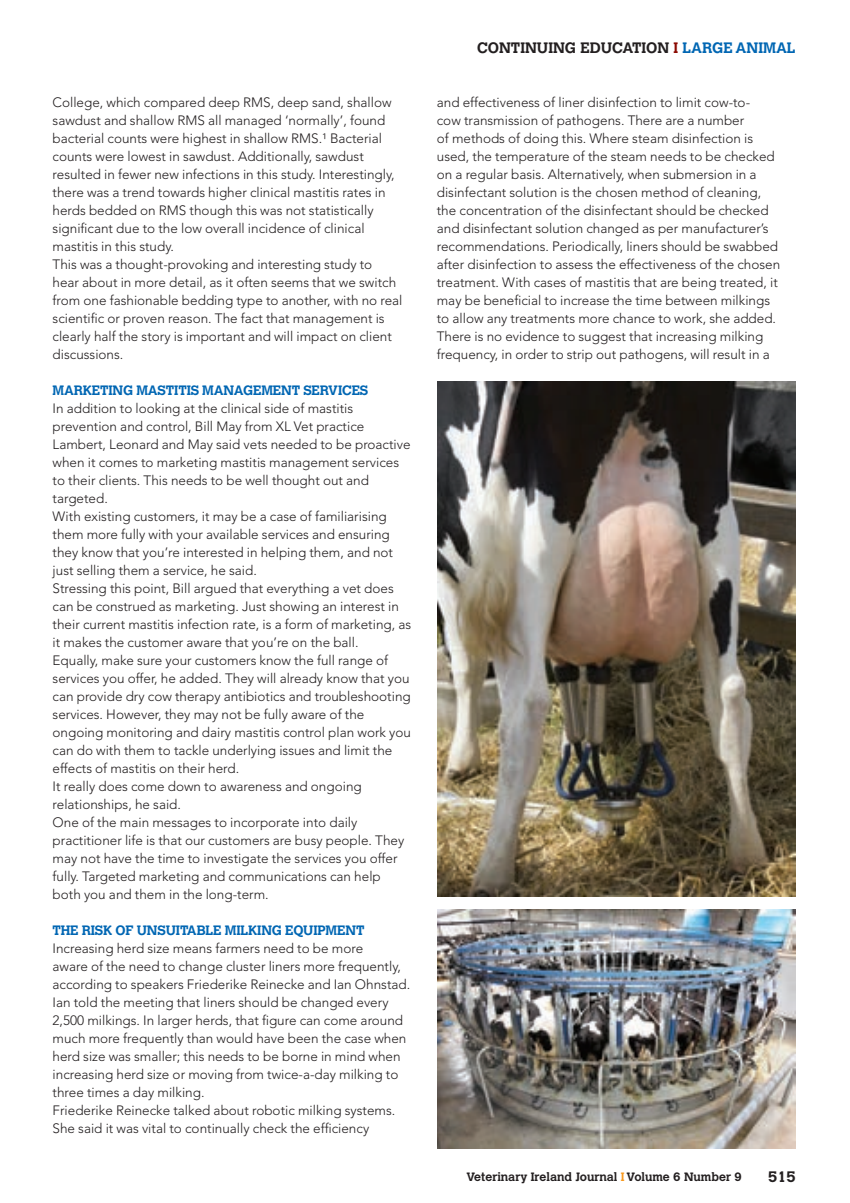
<style>
.page{position:relative;width:850px;height:1203px;background:#fff}
.page>*{position:absolute;margin:0;border:0;box-sizing:border-box;transform-origin:0 0}
.t1{font:700 15px "Calvert";color:#231f20}
.t2{font:300 13.5px/18px "Avenir";color:#231f20}
.t3{font:700 13.5px "Calvert";letter-spacing:-.01em;color:#0166b3}
.t4{font:700 12px "Calvert";color:#231f20}
.s1{color:#8b0a02}
.s2{color:#0166b3}
.s3{color:#f7981d}
</style>
<div class="page">
<img style="left:437px;top:381px;width:358px;height:515px">
<img style="left:437px;top:909px;width:358px;height:239px">
<p class="t2" style="left:53px;top:93px;width:351px">College, which compared deep RMS, deep sand, shallow sawdust and shallow RMS all managed ‘normally’, found bacterial counts were highest in shallow RMS.¹ Bacterial counts were lowest in sawdust. Additionally, sawdust resulted in fewer new infections in this study. Interestingly, there was a trend towards higher clinical mastitis rates in herds bedded on RMS though this was not statistically significant due to the low overall incidence of clinical mastitis in this study.<br>This was a thought-provoking and interesting study to<br>hear about in more detail, as it often seems that we switch from one fashionable bedding type to another, with no real scientific or proven reason. The fact that management is clearly half the story is important and will impact on client discussions.</p>
<p class="t3" style="left:53px;top:381px;width:317px">MARKETING MASTITIS MANAGEMENT SERVICES</p>
<p class="t2" style="left:53px;top:399px;width:360px">In addition to looking at the clinical side of mastitis prevention and control, Bill May from XL Vet practice Lambert, Leonard and May said vets needed to be proactive when it comes to marketing mastitis management services to their clients. This needs to be well thought out and targeted.<br>With existing customers, it may be a case of familiarising them more fully with your available services and ensuring they know that you’re interested in helping them, and not just selling them a service, he said.<br>Stressing this point, Bill argued that everything a vet does can be construed as marketing. Just showing an interest in their current mastitis infection rate, is a form of marketing, as it makes the customer aware that you’re on the ball.<br>Equally, make sure your customers know the full range of services you offer, he added. They will already know that you can provide dry cow therapy antibiotics and troubleshooting services. However, they may not be fully aware of the ongoing monitoring and dairy mastitis control plan work you can do with them to tackle underlying issues and limit the effects of mastitis on their herd.<br>It really does come down to awareness and ongoing relationships, he said.<br>One of the main messages to incorporate into daily practitioner life is that our customers are busy people. They may not have the time to investigate the services you offer fully. Targeted marketing and communications can help both you and them in the long-term.</p>
<p class="t3" style="left:53px;top:921px;width:313px">THE RISK OF UNSUITABLE MILKING EQUIPMENT</p>
<p class="t2" style="left:53px;top:939px;width:359px">Increasing herd size means farmers need to be more<br>aware of the need to change cluster liners more frequently, according to speakers Friederike Reinecke and Ian Ohnstad.<br>Ian told the meeting that liners should be changed every 2,500 milkings. In larger herds, that figure can come around much more frequently than would have been the case when herd size was smaller; this needs to be borne in mind when increasing herd size or moving from twice-a-day milking to three times a day milking.<br>Friederike Reinecke talked about robotic milking systems.<br>She said it was vital to continually check the efficiency</p>
<p class="t1" style="left:477px;top:38px;width:320px">CONTINUING EDUCATION <span class="s1">I</span> <span class="s2">LARGE ANIMAL</span></p>
<p class="t2" style="left:437px;top:93px;width:345px">and effectiveness of liner disinfection to limit cow-to-<br>cow transmission of pathogens. There are a number<br>of methods of doing this. Where steam disinfection is used, the temperature of the steam needs to be checked on a regular basis. Alternatively, when submersion in a disinfectant solution is the chosen method of cleaning, the concentration of the disinfectant should be checked and disinfectant solution changed as per manufacturer’s recommendations. Periodically, liners should be swabbed after disinfection to assess the effectiveness of the chosen treatment. With cases of mastitis that are being treated, it may be beneficial to increase the time between milkings to allow any treatments more chance to work, she added.<br>There is no evidence to suggest that increasing milking frequency, in order to strip out pathogens, will result in a</p>
<p class="t4" style="left:466px;top:1168px;width:277px">Veterinary Ireland Journal <span class="s3">I</span> Volume 6 Number 9</p>
<p class="t1" style="left:767px;top:1166px;width:29px">515</p>
</div>
